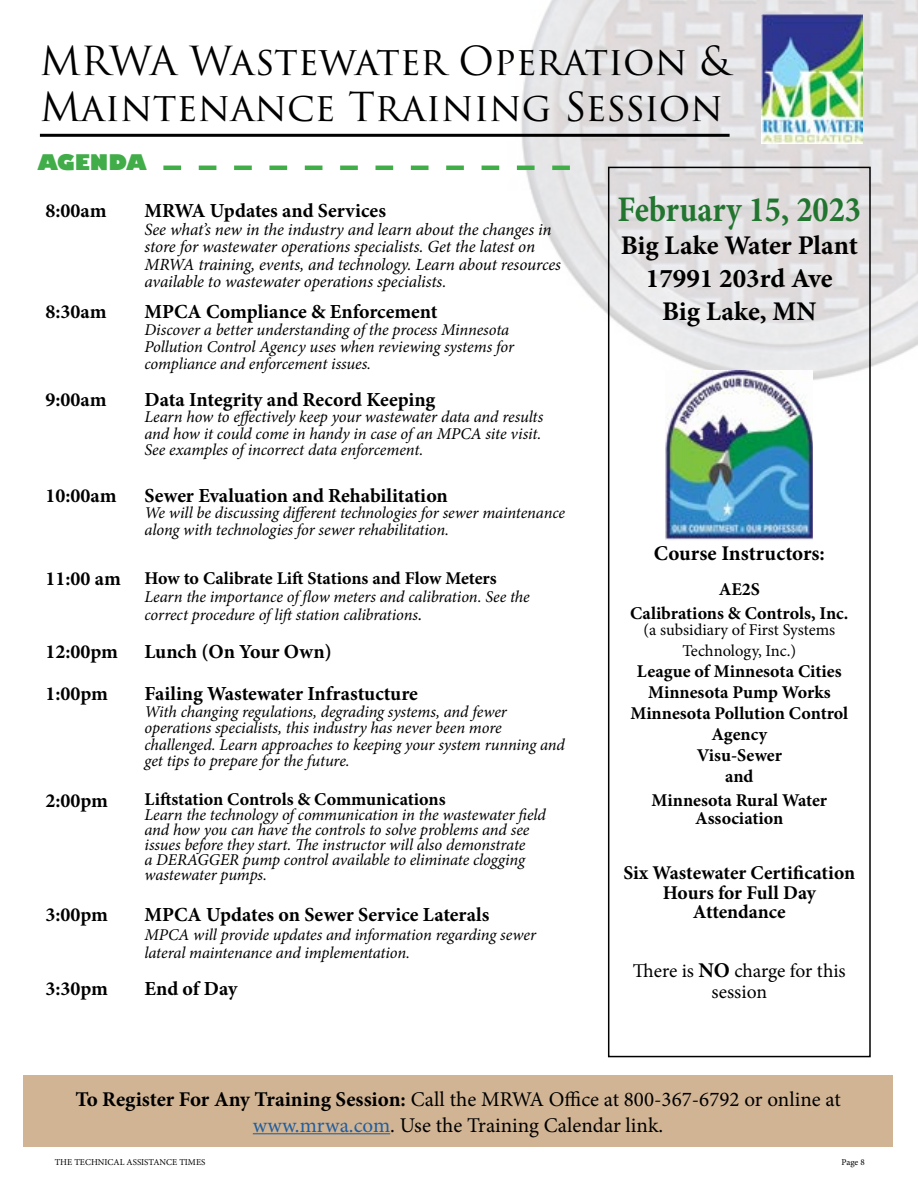
<style>
.page{position:relative;width:918px;height:1188px;background:#fff}
.page>*{position:absolute;margin:0;border:0;box-sizing:border-box;transform-origin:0 0}
.t1{font:39px/46.8px "Trajan Pro 3";letter-spacing:-.005em;color:#000}
.t2{font:700 36px "Minion Pro";color:#21752f;scale:.9 1}
.t3{font:700 27px/33px "Minion Pro";color:#000;text-align:center}
.t4{font:21px/25.2px "Minion Pro";color:#000;text-align:center}
.t5{font:700 21px "Minion Pro";color:#000}
.t6{font:800 21px "Gill Sans";color:#41ad49}
.t7{font:700 19.95px "Minion Pro";color:#000}
.t8{font:700 19.5px/19.5px "Minion Pro";letter-spacing:-.005em;color:#000;text-align:center}
.t9{font:19.5px/21px "Minion Pro";letter-spacing:-.005em;color:#000;text-align:center}
.t10{font:700 18px/21px "Minion Pro";color:#000;text-align:center}
.t11{font:italic 17.1px/17.1px "Minion Pro";letter-spacing:-.01em;color:#000}
.t12{font:italic 16.5px/16.5px "Minion Pro";letter-spacing:-.01em;color:#000}
.t13{font:16.5px/21px "Minion Pro";letter-spacing:-.005em;color:#000;text-align:center}
.t14{font:9px "Minion Pro";color:#000}
.s1{font-size:19.95px}
.s2{font-size:18px}
.s3{font-weight:700;font-size:21px}
.s4{font-weight:700}
.s5{color:#215e9e}
</style>
<div class="page">
<img style="left:508px;top:0;width:410px;height:393px">
<img style="left:762px;top:15px;width:100px;height:129px">
<div style="left:608px;top:167px;width:263px;height:890px;border:2px solid #000"></div>
<div style="left:23px;top:1076px;width:870px;height:71px;background:#d1b494"></div>
<hr style="left:253px;top:1133px;width:137px;height:1px;background:#215e9e">
<hr style="left:40px;top:134px;width:690px;height:3px;background:#000">
<img style="left:666px;top:371px;width:147px;height:169px">
<svg style="left:163px;top:166px;width:407px;height:4px"></svg>
<h1 class="t1" style="left:40px;top:39px;width:693px">MRWA Wastewater Operation &amp;<br>Maintenance Training Session</h1>
<p class="t6" style="left:37px;top:149px;width:111px">AGENDA</p>
<p class="t7" style="left:46px;top:196px;width:63px">8:00am</p>
<p class="t7" style="left:144px;top:196px;width:243px">MRWA Updates and Services</p>
<p class="t11" style="left:144px;top:221px;width:418px">See what’s new in the industry and learn about the changes in store for wastewater operations specialists. Get the latest on MRWA training, events, and technology. Learn about resources available to wastewater operations specialists.</p>
<p class="t7" style="left:46px;top:298px;width:63px">8:30am</p>
<p class="t7" style="left:144px;top:298px;width:295px">MPCA Compliance &amp; Enforcement</p>
<p class="t12" style="left:144px;top:321px;width:371px;line-height:17.1px">Discover a better understanding of the process Minnesota<br>Pollution Control Agency uses when reviewing systems for compliance and enforcement issues.</p>
<p class="t7" style="left:46px;top:385px;width:63px">9:00am</p>
<p class="t7" style="left:144px;top:385px;width:292px">Data Integrity and Record Keeping</p>
<p class="t12" style="left:144px;top:409px;width:400px">Learn how to effectively keep your wastewater data and results and how it could come in handy in case of an MPCA site visit.<br>See examples of incorrect data enforcement.</p>
<p class="t7" style="left:46px;top:481px;width:72px">10:00am</p>
<p class="t7" style="left:144px;top:481px;width:305px">Sewer Evaluation and Rehabilitation</p>
<p class="t12" style="left:144px;top:505px;width:422px">We will be discussing different technologies for sewer maintenance along with technologies for sewer rehabilitation.</p>
<p class="t10" style="left:46px;top:567px;width:453px"><span class="s1">11:00 am</span> How to Calibrate Lift Stations and Flow Meters</p>
<p class="t12" style="left:144px;top:587px;width:387px;line-height:18px">Learn the importance of flow meters and calibration. See the correct procedure of lift station calibrations<span class="s2">.</span></p>
<p class="t7" style="left:46px;top:638px;width:74px">12:00pm</p>
<p class="t7" style="left:144px;top:638px;width:189px">Lunch (On Your Own)</p>
<p class="t7" style="left:46px;top:680px;width:64px">1:00pm</p>
<p class="t7" style="left:144px;top:680px;width:275px">Failing Wastewater Infrastucture</p>
<p class="t12" style="left:144px;top:703px;width:422px">With changing regulations, degrading systems, and fewer operations specialists, this industry has never been more challenged. Learn approaches to keeping your system running and get tips to prepare for the future.</p>
<p class="t7" style="left:46px;top:786px;width:64px">2:00pm</p>
<p class="t10" style="left:144px;top:789px;width:303px">Liftstation Controls &amp; Communications</p>
<p class="t12" style="left:144px;top:807px;width:403px;line-height:15px">Learn the technology of communication in the wastewater field and how you can have the controls to solve problems and see issues before they start. The instructor will also demonstrate<br>a DERAGGER pump control available to eliminate clogging wastewater pumps.</p>
<p class="t7" style="left:46px;top:901px;width:64px">3:00pm</p>
<p class="t7" style="left:144px;top:901px;width:346px">MPCA Updates on Sewer Service Laterals</p>
<p class="t12" style="left:144px;top:925px;width:393px;line-height:18.6px">MPCA will provide updates and information regarding sewer lateral maintenance and implementation.</p>
<p class="t7" style="left:46px;top:975px;width:64px">3:30pm</p>
<p class="t7" style="left:144px;top:975px;width:94px">End of Day</p>
<h2 class="t2" style="left:618px;top:184px;width:272px">February 15, 2023</h2>
<h3 class="t3" style="left:621px;top:229px;width:239px">Big Lake Water Plant<br>17991 203rd Ave<br>Big Lake, MN</h3>
<p class="t5" style="left:654px;top:539px;width:173px">Course Instructors:</p>
<p class="t10" style="left:630px;top:577px;width:220px;line-height:24px">AE2S<br>Calibrations &amp; Controls, Inc.</p>
<p class="t13" style="left:644px;top:620px;width:193px">(a subsidiary of First Systems<br>Technology, Inc.)</p>
<p class="t10" style="left:630px;top:661px;width:219px">League of Minnesota Cities<br>Minnesota Pump Works<br>Minnesota Pollution Control<br>Agency<br>Visu-Sewer<br>and</p>
<p class="t10" style="left:652px;top:791px;width:177px;line-height:18px">Minnesota Rural Water<br>Association</p>
<p class="t8" style="left:624px;top:863px;width:233px">Six Wastewater Certification<br>Hours for Full Day<br>Attendance</p>
<p class="t9" style="left:633px;top:960px;width:214px">There is <span class="s3">NO</span> charge for this session</p>
<p class="t4" style="left:75px;top:1087px;width:767px"><span class="s4">To Register For Any Training Session:</span> Call the MRWA Office at 800-367-6792 or online at <span class="s5">www.mrwa.com</span>. Use the Training Calendar link.</p>
<p class="t14" style="left:55px;top:1156px;width:152px">THE TECHNICAL ASSISTANCE TIMES</p>
<p class="t14" style="left:842px;top:1156px;width:25px">Page 8</p>
</div>
